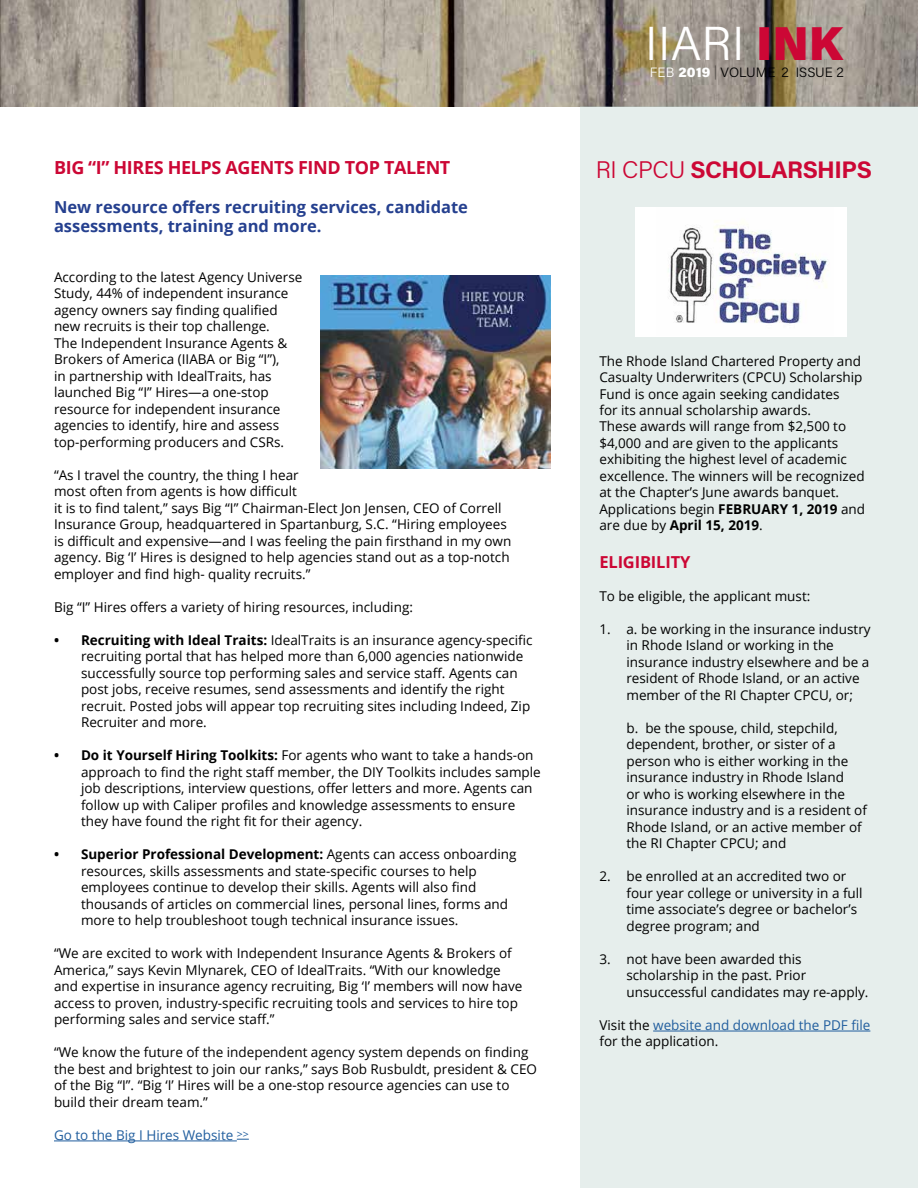
<style>
.page{position:relative;width:918px;height:1188px;background:#fff}
.page>*{position:absolute;margin:0;border:0;box-sizing:border-box;transform-origin:0 0}
.t1{font:300 47.55px "Acumin Pro";letter-spacing:.005em;color:#fff}
.t2{font:700 24px "Acumin Pro";letter-spacing:-.02em;color:#cc0735}
.t3{font:700 18px "Open Sans";letter-spacing:-.02em;color:#cc0735}
.t4{font:700 16.5px/19.5px "Open Sans";color:#25408f}
.t5{font:700 16.5px "Open Sans";letter-spacing:-.01em;color:#cc0735}
.t6{font:13.5px/16.5px "Open Sans";color:#000}
.t7{font:13.5px/16.5px "Open Sans";color:#215e9e}
.t8{font:300 13.5px "Acumin Pro";letter-spacing:.005em;color:#000}
.s1{font-weight:700}
.s2{font-size:10.5px}
.s3{font-weight:900;color:#cc0735}
.s4{color:#fff}
.s5{font-weight:900;color:#fff}
.s6{font-weight:100}
.s7{font-weight:300}
.s8{color:#000}
</style>
<div class="page">
<img style="left:1px;top:0;width:916px;height:106px">
<div style="left:580px;top:106px;width:338px;height:1082px;background:#e6eeec"></div>
<hr style="left:653px;top:1031px;width:217px;height:1px;background:#215e9e">
<div style="left:635px;top:207px;width:211px;height:129px;background:#fff"></div>
<img style="left:668px;top:221px;width:160px;height:103px">
<hr style="left:54px;top:1141px;width:183px;height:1px;background:#215e9e">
<svg style="left:237px;top:1139px;width:12px;height:1px"></svg>
<img style="left:320px;top:275px;width:231px;height:193px">
<h3 class="t3" style="left:54px;top:155px;width:398px">BIG “I” HIRES HELPS AGENTS FIND TOP TALENT</h3>
<p class="t4" style="left:54px;top:197px;width:416px">New resource offers recruiting services, candidate assessments, training and more.</p>
<p class="t6" style="left:54px;top:268px;width:250px">According to the latest Agency Universe Study, 44% of independent insurance agency owners say finding qualified new recruits is their top challenge.<br>The Independent Insurance Agents &amp; Brokers of America (IIABA or Big “I”),<br>in partnership with IdealTraits, has launched Big “I” Hires—a one-stop resource for independent insurance agencies to identify, hire and assess top-performing producers and CSRs.</p>
<p class="t6" style="left:54px;top:466px;width:459px">“As I travel the country, the thing I hear<br>most often from agents is how difficult<br>it is to find talent,” says Big “I” Chairman-Elect Jon Jensen, CEO of Correll Insurance Group, headquartered in Spartanburg, S.C. “Hiring employees is difficult and expensive—and I was feeling the pain firsthand in my own agency. Big ‘I’ Hires is designed to help agencies stand out as a top-notch employer and find high- quality recruits.”</p>
<p class="t6" style="left:54px;top:598px;width:361px">Big “I” Hires offers a variety of hiring resources, including:</p>
<p class="t6" style="left:81px;top:631px;width:453px;text-indent:-27px"><span class="s1">• Recruiting with Ideal Traits:</span> IdealTraits is an insurance agency-specific recruiting portal that has helped more than 6,000 agencies nationwide successfully source top performing sales and service staff. Agents can post jobs, receive resumes, send assessments and identify the right recruit. Posted jobs will appear top recruiting sites including Indeed, Zip Recruiter and more.</p>
<p class="t6" style="left:81px;top:747px;width:461px;text-indent:-27px"><span class="s1">• Do it Yourself Hiring Toolkits:</span> For agents who want to take a hands-on approach to find the right staff member, the DIY Toolkits includes sample job descriptions, interview questions, offer letters and more. Agents can follow up with Caliper profiles and knowledge assessments to ensure they have found the right fit for their agency.</p>
<p class="t6" style="left:81px;top:846px;width:437px;text-indent:-27px"><span class="s1">• Superior Professional Development:</span> Agents can access onboarding resources, skills assessments and state-specific courses to help employees continue to develop their skills. Agents will also find thousands of articles on commercial lines, personal lines, forms and more to help troubleshoot tough technical insurance issues.</p>
<p class="t6" style="left:54px;top:945px;width:470px">“We are excited to work with Independent Insurance Agents &amp; Brokers of America,” says Kevin Mlynarek, CEO of IdealTraits. “With our knowledge and expertise in insurance agency recruiting, Big ‘I’ members will now have access to proven, industry-specific recruiting tools and services to hire top performing sales and service staff.”</p>
<p class="t6" style="left:54px;top:1044px;width:485px">“We know the future of the independent agency system depends on finding the best and brightest to join our ranks,” says Bob Rusbuldt, president &amp; CEO of the Big “I”. “Big ‘I’ Hires will be a one-stop resource agencies can use to build their dream team.”</p>
<p class="t7" style="left:54px;top:1126px;width:196px">Go to the Big I Hires Website <span class="s2">&gt;&gt;</span></p>
<h1 class="t1" style="left:645px;top:11px;width:199px">IIARI <span class="s3">INK</span></h1>
<p class="t8" style="left:650px;top:63px;width:195px"><span class="s4">FEB</span> <span class="s5">2019</span> <span class="s6">|</span> VOLUME 2 ISSUE 2</p>
<h2 class="t2" style="left:596px;top:153px;width:278px"><span class="s7">RI CPCU</span> SCHOLARSHIPS</h2>
<p class="t6" style="left:599px;top:352px;width:267px">The Rhode Island Chartered Property and Casualty Underwriters (CPCU) Scholarship Fund is once again seeking candidates<br>for its annual scholarship awards.<br>These awards will range from $2,500 to $4,000 and are given to the applicants exhibiting the highest level of academic excellence. The winners will be recognized at the Chapter’s June awards banquet.<br>Applications begin <span class="s1">FEBRUARY 1, 2019</span> and are due by <span class="s1">April 15, 2019</span>.</p>
<p class="t5" style="left:599px;top:550px;width:92px">ELIGIBILITY</p>
<p class="t6" style="left:599px;top:588px;width:212px">To be eligible, the applicant must:</p>
<p class="t6" style="left:626px;top:621px;width:246px;text-indent:-27px">1. a. be working in the insurance industry in Rhode Island or working in the insurance industry elsewhere and be a resident of Rhode Island, or an active member of the RI Chapter CPCU, or;</p>
<p class="t6" style="left:626px;top:719px;width:242px">b. be the spouse, child, stepchild, dependent, brother, or sister of a person who is either working in the insurance industry in Rhode Island<br>or who is working elsewhere in the insurance industry and is a resident of Rhode Island, or an active member of the RI Chapter CPCU; and</p>
<p class="t6" style="left:626px;top:868px;width:238px;text-indent:-27px">2. be enrolled at an accredited two or four year college or university in a full time associate’s degree or bachelor’s degree program; and</p>
<p class="t6" style="left:626px;top:950px;width:244px;text-indent:-27px">3. not have been awarded this scholarship in the past. Prior unsuccessful candidates may re-apply.</p>
<p class="t7" style="left:599px;top:1016px;width:272px"><span class="s8">Visit the</span> website and download the PDF file <span class="s8">for the application.</span></p>
</div>
